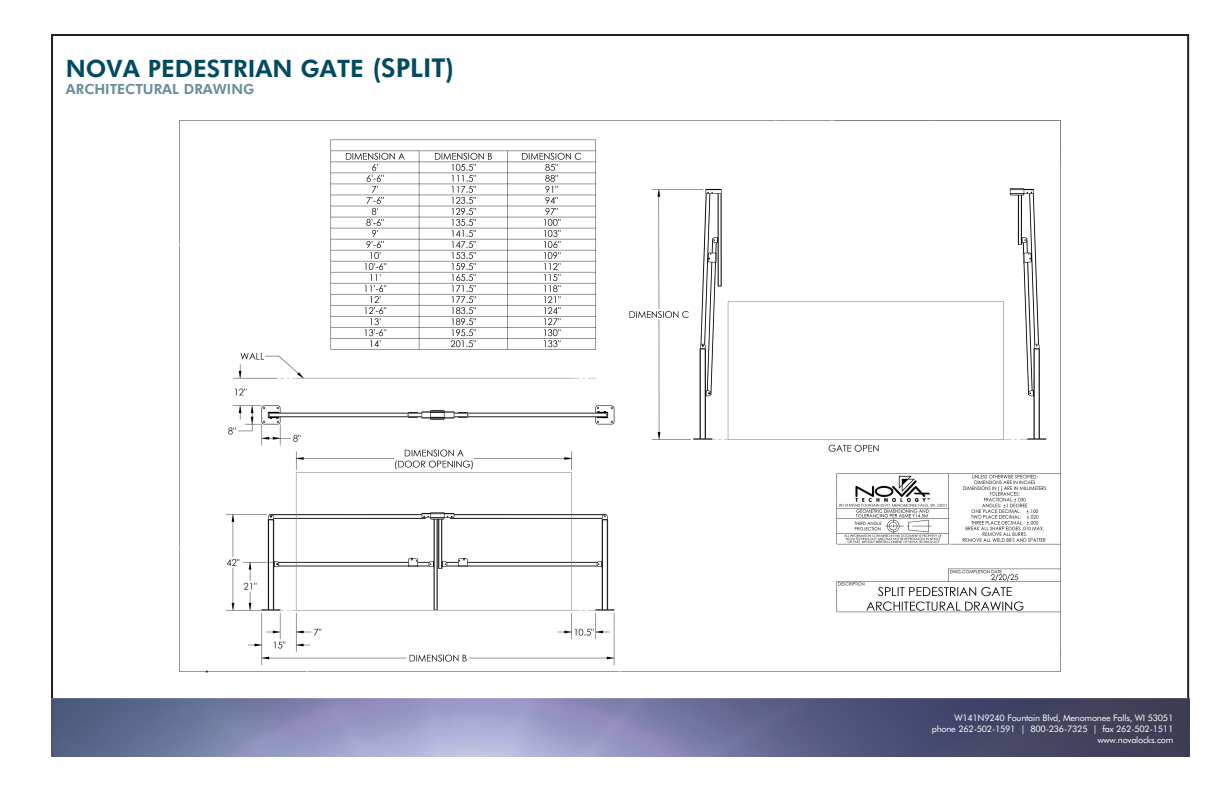
<style>
.page{position:relative;width:1224px;height:792px;background:#fff}
.page>*{position:absolute;margin:0;border:0;box-sizing:border-box;transform-origin:0 0}
.TESTIMONIAL{font:700 24px "Futura BT";color:#024a61}
.TESTIMONIAL-2{font:700 14px "Futura BT";color:#698d9c}
.t1{font:9px/10.8px "Futura BT";letter-spacing:-.025em;color:#fff;text-align:right}
.s1{font-size:26px}
</style>
<div class="page">
<hr style="left:51px;top:35px;width:2px;height:722px;background:#231f20">
<hr style="left:51px;top:34px;width:1138px;height:2px;background:#231f20">
<hr style="left:1187px;top:36px;width:2px;height:720px;background:#231f20">
<img style="left:51px;top:698px;width:1138px;height:59px">
<img style="left:179px;top:120px;width:882px;height:553px">
<p class="TESTIMONIAL" style="left:66px;top:51px;width:390px">NOVA PEDESTRIAN GATE <span class="s1">(SPLIT)</span></p>
<p class="TESTIMONIAL-2" style="left:66px;top:79px;width:190px">ARCHITECTURAL DRAWING</p>
<p class="t1" style="left:932px;top:712px;width:243px">W141N9240 Fountain Blvd, Menomonee Falls, WI 53051 phone 262-502-1591 | 800-236-7325 | fax 262-502-1511</p>
<p class="t1" style="left:1097px;top:734px;width:77px">www.novalocks.com</p>
</div>
